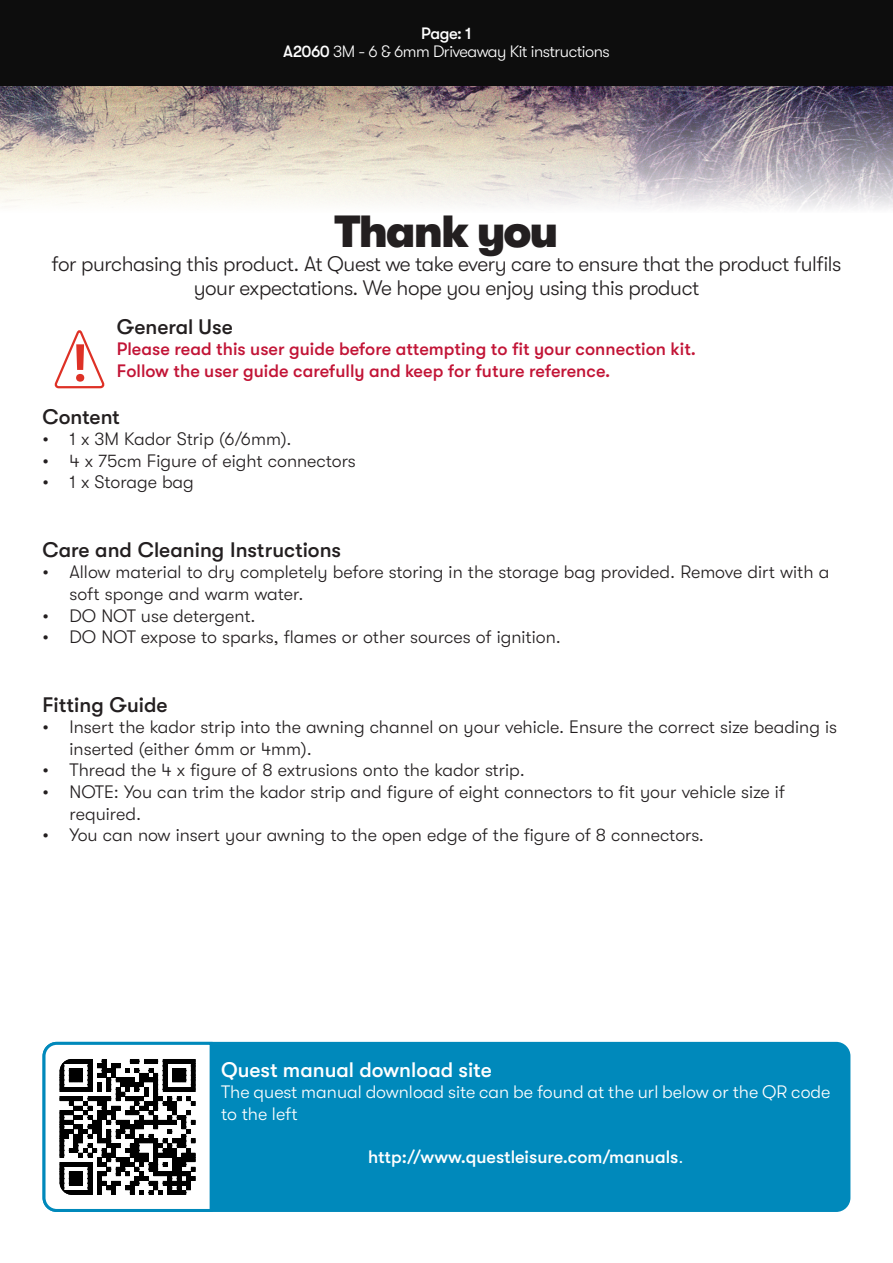
<style>
.page{position:relative;width:893px;height:1263px;background:#fff}
.page>*{position:absolute;margin:0;border:0;box-sizing:border-box;transform-origin:0 0}
.t1{font:700 51.9px "Roboto";color:#de3126}
.t2{font:900 45px "GT Walsheim Pro";letter-spacing:-.04em;color:#231f20}
.t3{font:300 21px/24px "GT Walsheim Pro";letter-spacing:-.02em;color:#231f20;text-align:center}
.t4{font:500 21px "GT Walsheim Pro";color:#231f20}
.t5{font:500 21px "GT Walsheim Pro";color:#fff}
.t6{font:300 18px/21.6px "GT Walsheim Pro";color:#231f20}
.t7{font:500 18px "GT Walsheim Pro";color:#c21436}
.t8{font:300 18px/21.6px "GT Walsheim Pro";color:#fff}
.t9{font:500 18px "GT Walsheim Pro";color:#fff}
.t10{font:300 16.5px/18px "GT Walsheim Pro";letter-spacing:-.03em;color:#fff;text-align:center}
.s1{font-weight:500}
.s2{font-weight:300}
</style>
<div class="page">
<img style="left:0;top:85px;width:893px;height:124px">
<div style="left:0;top:0;width:893px;height:85px;background:#0d0d0d"></div>
<svg style="left:54px;top:330px;width:51px;height:59px"></svg>
<div style="left:44px;top:1043px;width:805px;height:167px;background:#0089bb;border-radius:13px"></div>
<div style="left:43px;top:1042px;width:807px;height:170px;border:3px solid #0089bb;border-radius:13px"></div>
<svg style="left:42px;top:1041px;width:172px;height:171px;background:#929ca0"></svg>
<p class="t10" style="left:283px;top:25px;width:328px"><span class="s1">Page: 1<br>A2060</span> 3M - 6 &amp; 6mm Driveaway Kit instructions</p>
<p class="t2" style="left:335px;top:206px;width:225px">Thank you</p>
<p class="t3" style="left:52px;top:252px;width:791px">for purchasing this product. At Quest we take every care to ensure that the product fulfils your expectations. We hope you enjoy using this product</p>
<p class="t4" style="left:117px;top:315px;width:117px">General Use</p>
<p class="t7" style="left:117px;top:339px;width:581px">Please read this user guide before attempting to fit your connection kit.</p>
<p class="t7" style="left:117px;top:360px;width:495px">Follow the user guide carefully and keep for future reference.</p>
<p class="t4" style="left:43px;top:405px;width:79px">Content</p>
<p class="t6" style="left:43px;top:428px;width:251px">• 1 x 3M Kador Strip (6/6mm).</p>
<p class="t6" style="left:43px;top:450px;width:315px">• 4 x 75cm Figure of eight connectors</p>
<p class="t6" style="left:43px;top:472px;width:153px">• 1 x Storage bag</p>
<p class="t1" style="left:73px;top:326px;width:16px">!</p>
<p class="t4" style="left:43px;top:538px;width:300px">Care and Cleaning Instructions</p>
<p class="t6" style="left:70px;top:562px;width:761px;text-indent:-27px">• Allow material to dry completely before storing in the storage bag provided. Remove dirt with a soft sponge and warm water.</p>
<p class="t6" style="left:43px;top:605px;width:215px">• DO NOT use detergent.</p>
<p class="t6" style="left:43px;top:626px;width:520px">• DO NOT expose to sparks, flames or other sources of ignition.</p>
<p class="t4" style="left:43px;top:693px;width:127px">Fitting Guide</p>
<p class="t6" style="left:70px;top:716px;width:769px;text-indent:-27px">• Insert the kador strip into the awning channel on your vehicle. Ensure the correct size beading is inserted (either 6mm or 4mm).</p>
<p class="t6" style="left:43px;top:760px;width:484px">• Thread the 4 x figure of 8 extrusions onto the kador strip.</p>
<p class="t6" style="left:70px;top:781px;width:717px;text-indent:-27px">• NOTE: You can trim the kador strip and figure of eight connectors to fit your vehicle size if required.</p>
<p class="t6" style="left:43px;top:824px;width:663px">• You can now insert your awning to the open edge of the figure of 8 connectors.</p>
<p class="t5" style="left:221px;top:1057px;width:272px">Quest manual download site</p>
<p class="t8" style="left:221px;top:1081px;width:611px">The quest manual download site can be found at the url below or the QR code to the left</p>
<p class="t9" style="left:368px;top:1147px;width:317px">http://www.questleisure.com/manuals<span class="s2">.</span></p>
</div>
